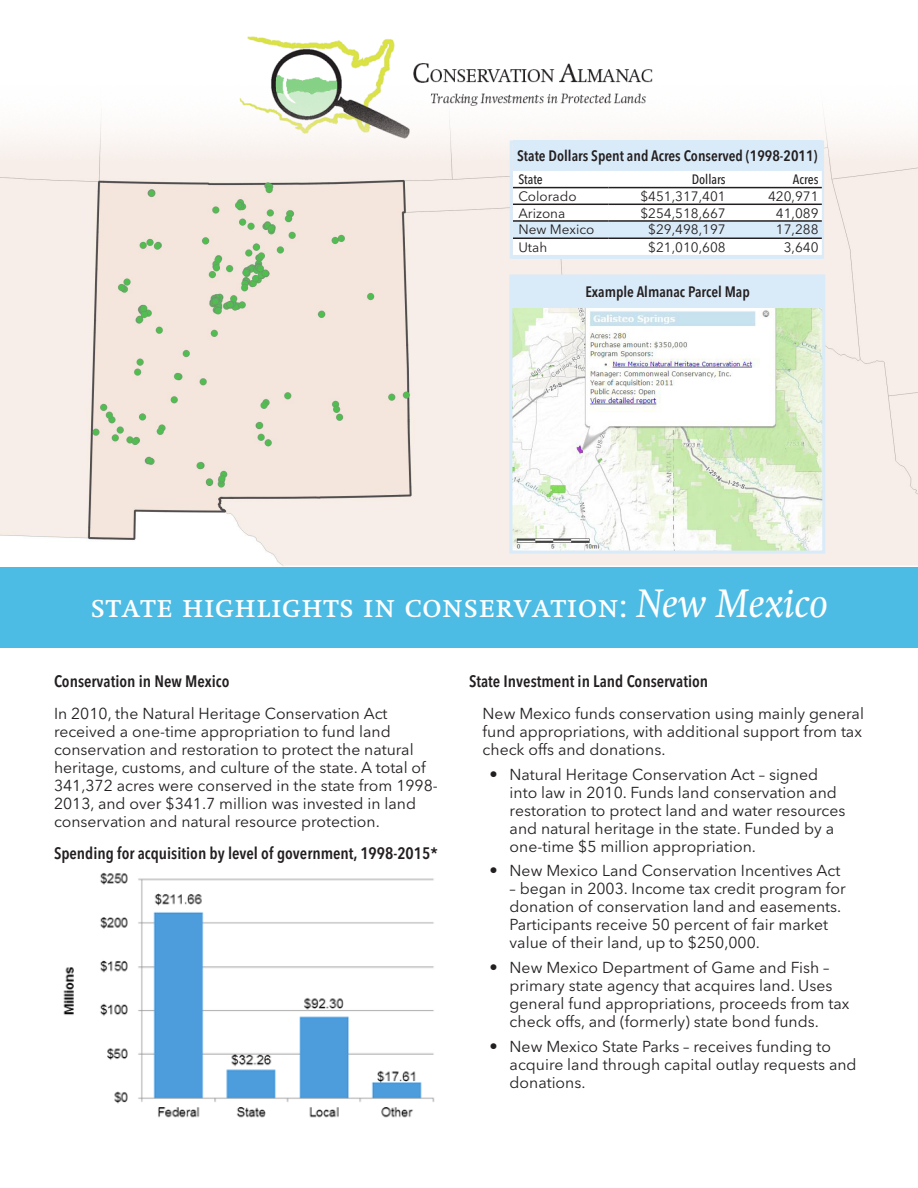
<style>
.page{position:relative;width:918px;height:1188px;background:#fff}
.page>*{position:absolute;margin:0;border:0;box-sizing:border-box;transform-origin:0 0}
.title_box{font:33px "Swift Neue LT Pro";color:#fff}
.Columns_text{font:600 condensed 16.5px "Avenir Next LT Pro";color:#231f20}
.Columns_text-2{font:15.75px/18px "Avenir Next LT Pro";color:#231f20}
.Bullets{font:15.75px/18px "Avenir Next LT Pro";color:#231f20}
.t1{font:600 condensed 15px "Avenir Next LT Pro";color:#231f20}
.t2{font:13.5px "Avenir Next LT Pro";color:#231f20}
.t3{font:500 condensed 13.5px "Avenir Next LT Pro";color:#231f20}
.s1{font-style:italic;font-size:40.5px}
.s2{font-weight:600;font-stretch:condensed;font-size:16.5px}
</style>
<div class="page">
<img style="left:247px;top:36px;width:406px;height:45px">
<div style="left:0;top:567px;width:918px;height:81px;background:#4dbce5"></div>
<img style="left:0;top:81px;width:918px;height:485px">
<img style="left:513px;top:307px;width:308px;height:243px">
<div style="left:509px;top:274px;width:316px;height:280px;border:3px solid #d9eaf8"></div>
<div style="left:512px;top:276px;width:312px;height:31px;background:#d9eaf8"></div>
<div style="left:513px;top:140px;width:309px;height:31px;background:#d9eaf8"></div>
<div style="left:513px;top:171px;width:309px;height:88px;background:#d9eaf8"></div>
<svg style="left:513px;top:171px;width:309px;height:84px"></svg>
<hr style="left:513px;top:187px;width:96px;height:1px;background:#231f20">
<hr style="left:609px;top:187px;width:120px;height:1px;background:#231f20">
<hr style="left:729px;top:187px;width:93px;height:1px;background:#231f20">
<hr style="left:513px;top:204px;width:96px;height:1px;background:#231f20">
<hr style="left:609px;top:204px;width:120px;height:1px;background:#231f20">
<hr style="left:729px;top:204px;width:93px;height:1px;background:#231f20">
<hr style="left:513px;top:220px;width:96px;height:2px;background:#231f20">
<hr style="left:609px;top:220px;width:120px;height:2px;background:#231f20">
<hr style="left:729px;top:220px;width:93px;height:2px;background:#231f20">
<hr style="left:513px;top:238px;width:96px;height:1px;background:#231f20">
<hr style="left:609px;top:238px;width:120px;height:1px;background:#231f20">
<hr style="left:729px;top:238px;width:93px;height:1px;background:#231f20">
<img style="left:63px;top:872px;width:372px;height:246px">
<p class="t1" style="left:517px;top:147px;width:302px">State Dollars Spent and Acres Conserved (1998-2011)</p>
<p class="t3" style="left:518px;top:171px;width:26px">State</p>
<p class="t3" style="left:692px;top:171px;width:36px">Dollars</p>
<p class="t3" style="left:793px;top:171px;width:27px">Acres</p>
<p class="t2" style="left:518px;top:188px;width:60px">Colorado</p>
<p class="t2" style="left:640px;top:188px;width:87px">$451,317,401</p>
<p class="t2" style="left:768px;top:188px;width:52px">420,971</p>
<p class="t2" style="left:518px;top:205px;width:48px">Arizona</p>
<p class="t2" style="left:640px;top:205px;width:87px">$254,518,667</p>
<p class="t2" style="left:776px;top:205px;width:44px">41,089</p>
<p class="t2" style="left:518px;top:222px;width:77px">New Mexico</p>
<p class="t2" style="left:648px;top:222px;width:79px">$29,498,197</p>
<p class="t2" style="left:776px;top:222px;width:44px">17,288</p>
<p class="t2" style="left:518px;top:239px;width:30px">Utah</p>
<p class="t2" style="left:648px;top:239px;width:79px">$21,010,608</p>
<p class="t2" style="left:784px;top:239px;width:36px">3,640</p>
<p class="t1" style="left:585px;top:283px;width:166px">Example Almanac Parcel Map</p>
<p class="title_box" style="left:90px;top:587px;width:739px">state highlights in conservation: <span class="s1">New Mexico</span></p>
<p class="Columns_text" style="left:54px;top:672px;width:177px">Conservation in New Mexico</p>
<p class="Columns_text-2" style="left:54px;top:705px;width:385px">In 2010, the Natural Heritage Conservation Act received a one-time appropriation to fund land conservation and restoration to protect the natural heritage, customs, and culture of the state. A total of 341,372 acres were conserved in the state from 1998- 2013, and over $341.7 million was invested in land conservation and natural resource protection.</p>
<p class="Columns_text" style="left:54px;top:843px;width:385px">Spending for acquisition by level of government, 1998-2015*</p>
<p class="Columns_text" style="left:469px;top:672px;width:241px">State Investment in Land Conservation</p>
<p class="Bullets" style="left:483px;top:705px;width:383px">New Mexico funds conservation using mainly general fund appropriations, with additional support from tax check offs and donations.</p>
<p class="Columns_text-2" style="left:510px;top:765px;width:337px;text-indent:-20px"><span class="s2">•</span> Natural Heritage Conservation Act – signed into law in 2010. Funds land conservation and restoration to protect land and water resources and natural heritage in the state. Funded by a one-time $5 million appropriation.</p>
<p class="Columns_text-2" style="left:489px;top:862px;width:353px"><span class="s2">•</span> New Mexico Land Conservation Incentives Act</p>
<p class="Columns_text-2" style="left:510px;top:880px;width:338px">– began in 2003. Income tax credit program for donation of conservation land and easements.<br>Participants receive 50 percent of fair market value of their land, up to $250,000.</p>
<p class="Columns_text-2" style="left:510px;top:959px;width:341px;text-indent:-20px"><span class="s2">•</span> New Mexico Department of Game and Fish – primary state agency that acquires land. Uses general fund appropriations, proceeds from tax check offs, and (formerly) state bond funds.</p>
<p class="Columns_text-2" style="left:510px;top:1038px;width:348px;text-indent:-20px"><span class="s2">•</span> New Mexico State Parks – receives funding to acquire land through capital outlay requests and donations.</p>
</div>
